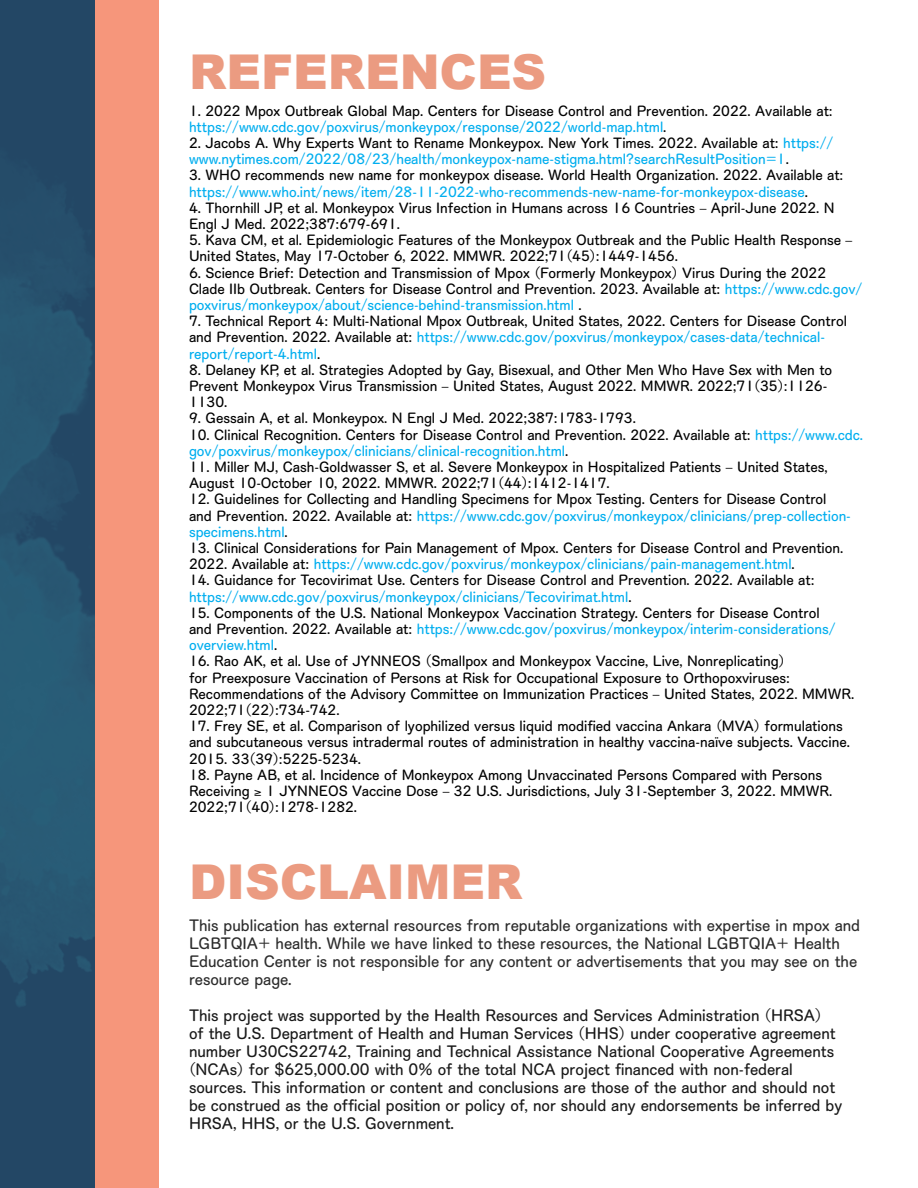
<style>
.page{position:relative;width:918px;height:1188px;background:#fff}
.page>*{position:absolute;margin:0;border:0;box-sizing:border-box;transform-origin:0 0}
.t1{font:900 48px "Arial";color:#eb9b81}
.t2{font:700 15px/18px "Yu Kyo Yoko";color:#191919}
.t3{font:700 15px/18px "Yu Kyo Yoko";color:#2c2c2c}
.t4{font:700 13.5px/16.2px "Yu Kyo Yoko";color:#000}
.t5{font:700 13.5px/16.2px "Yu Kyo Yoko";color:#00aeef}
.s1{color:#00aeef}
.s2{color:#000}
</style>
<div class="page">
<img style="left:0;top:0;width:96px;height:1188px">
<div style="left:96px;top:0;width:63px;height:1188px;background:#f6967b"></div>
<h1 class="t1" style="left:189px;top:38px;width:359px">REFERENCES</h1>
<p class="t4" style="left:189px;top:103px;width:645px">1. 2022 Mpox Outbreak Global Map. Centers for Disease Control and Prevention. 2022. Available at: <span class="s1">https://www.cdc.gov/poxvirus/monkeypox/response/2022/world-map.html</span>.</p>
<p class="t5" style="left:189px;top:135px;width:646px"><span class="s2">2. Jacobs A. Why Experts Want to Rename Monkeypox. New York Times. 2022. Available at:</span> https:// www.nytimes.com/2022/08/23/health/monkeypox-name-stigma.html?searchResultPosition=1<span class="s2">.</span></p>
<p class="t5" style="left:189px;top:168px;width:656px"><span class="s2">3. WHO recommends new name for monkeypox disease. World Health Organization. 2022. Available at: </span>https://www.who.int/news/item/28-11-2022-who-recommends-new-name-for-monkeypox-disease<span class="s2">.</span></p>
<p class="t4" style="left:189px;top:200px;width:647px">4. Thornhill JP, et al. Monkeypox Virus Infection in Humans across 16 Countries – April-June 2022. N<br>Engl J Med. 2022;387:679-691.</p>
<p class="t4" style="left:189px;top:232px;width:665px">5. Kava CM, et al. Epidemiologic Features of the Monkeypox Outbreak and the Public Health Response –<br>United States, May 17-October 6, 2022. MMWR. 2022;71(45):1449-1456.</p>
<p class="t4" style="left:189px;top:265px;width:675px">6. Science Brief: Detection and Transmission of Mpox (Formerly Monkeypox) Virus During the 2022<br>Clade IIb Outbreak. Centers for Disease Control and Prevention. 2023. Available at: <span class="s1">https://www.cdc.gov/ poxvirus/monkeypox/about/science-behind-transmission.html</span> .</p>
<p class="t4" style="left:189px;top:313px;width:660px">7. Technical Report 4: Multi-National Mpox Outbreak, United States, 2022. Centers for Disease Control and Prevention. 2022. Available at: <span class="s1">https://www.cdc.gov/poxvirus/monkeypox/cases-data/technical&shy;report/report-4.html</span>.</p>
<p class="t4" style="left:189px;top:362px;width:645px">8. Delaney KP, et al. Strategies Adopted by Gay, Bisexual, and Other Men Who Have Sex with Men to<br>Prevent Monkeypox Virus Transmission – United States, August 2022. MMWR. 2022;71(35):1126-<br>1130.</p>
<p class="t4" style="left:189px;top:411px;width:448px">9. Gessain A, et al. Monkeypox. N Engl J Med. 2022;387:1783-1793.</p>
<p class="t4" style="left:189px;top:427px;width:676px">10. Clinical Recognition. Centers for Disease Control and Prevention. 2022. Available at: <span class="s1">https://www.cdc. gov/poxvirus/monkeypox/clinicians/clinical-recognition.html</span>.</p>
<p class="t4" style="left:189px;top:459px;width:640px">11. Miller MJ, Cash-Goldwasser S, et al. Severe Monkeypox in Hospitalized Patients – United States,<br>August 10-October 10, 2022. MMWR. 2022;71(44):1412-1417.</p>
<p class="t4" style="left:189px;top:492px;width:663px">12. Guidelines for Collecting and Handling Specimens for Mpox Testing. Centers for Disease Control and Prevention. 2022. Available at: <span class="s1">https://www.cdc.gov/poxvirus/monkeypox/clinicians/prep-collection&shy;specimens.html</span>.</p>
<p class="t4" style="left:189px;top:540px;width:656px">13. Clinical Considerations for Pain Management of Mpox. Centers for Disease Control and Prevention.<br>2022. Available at: <span class="s1">https://www.cdc.gov/poxvirus/monkeypox/clinicians/pain-management.html</span>.</p>
<p class="t4" style="left:189px;top:573px;width:627px">14. Guidance for Tecovirimat Use. Centers for Disease Control and Prevention. 2022. Available at: <span class="s1">https://www.cdc.gov/poxvirus/monkeypox/clinicians/Tecovirimat.html</span>.</p>
<p class="t4" style="left:189px;top:605px;width:648px">15. Components of the U.S. National Monkeypox Vaccination Strategy. Centers for Disease Control and Prevention. 2022. Available at: <span class="s1">https://www.cdc.gov/poxvirus/monkeypox/interim-considerations/ overview.html</span>.</p>
<p class="t4" style="left:189px;top:654px;width:667px">16. Rao AK, et al. Use of JYNNEOS (Smallpox and Monkeypox Vaccine, Live, Nonreplicating)<br>for Preexposure Vaccination of Persons at Risk for Occupational Exposure to Orthopoxviruses:<br>Recommendations of the Advisory Committee on Immunization Practices – United States, 2022. MMWR.<br>2022;71(22):734-742.</p>
<p class="t4" style="left:189px;top:718px;width:662px">17. Frey SE, et al. Comparison of lyophilized versus liquid modified vaccina Ankara (MVA) formulations and subcutaneous versus intradermal routes of administration in healthy vaccina-naïve subjects. Vaccine.<br>2015. 33(39):5225-5234.</p>
<p class="t4" style="left:189px;top:767px;width:645px">18. Payne AB, et al. Incidence of Monkeypox Among Unvaccinated Persons Compared with Persons<br>Receiving ≥ 1 JYNNEOS Vaccine Dose – 32 U.S. Jurisdictions, July 31-September 3, 2022. MMWR.<br>2022;71(40):1278-1282.</p>
<h1 class="t1" style="left:189px;top:847px;width:335px">DISCLAIMER</h1>
<p class="t3" style="left:189px;top:917px;width:673px">This publication has external resources from reputable organizations with expertise in mpox and LGBTQIA+ health. While we have linked to these resources, the National LGBTQIA+ Health Education Center is not responsible for any content or advertisements that you may see on the resource page.</p>
<p class="t2" style="left:189px;top:1007px;width:655px">This project was supported by the Health Resources and Services Administration (HRSA)<br>of the U.S. Department of Health and Human Services (HHS) under cooperative agreement number U30CS22742, Training and Technical Assistance National Cooperative Agreements (NCAs) for $625,000.00 with 0% of the total NCA project financed with non-federal sources. This information or content and conclusions are those of the author and should not be construed as the official position or policy of, nor should any endorsements be inferred by HRSA, HHS, or the U.S. Government.</p>
</div>
